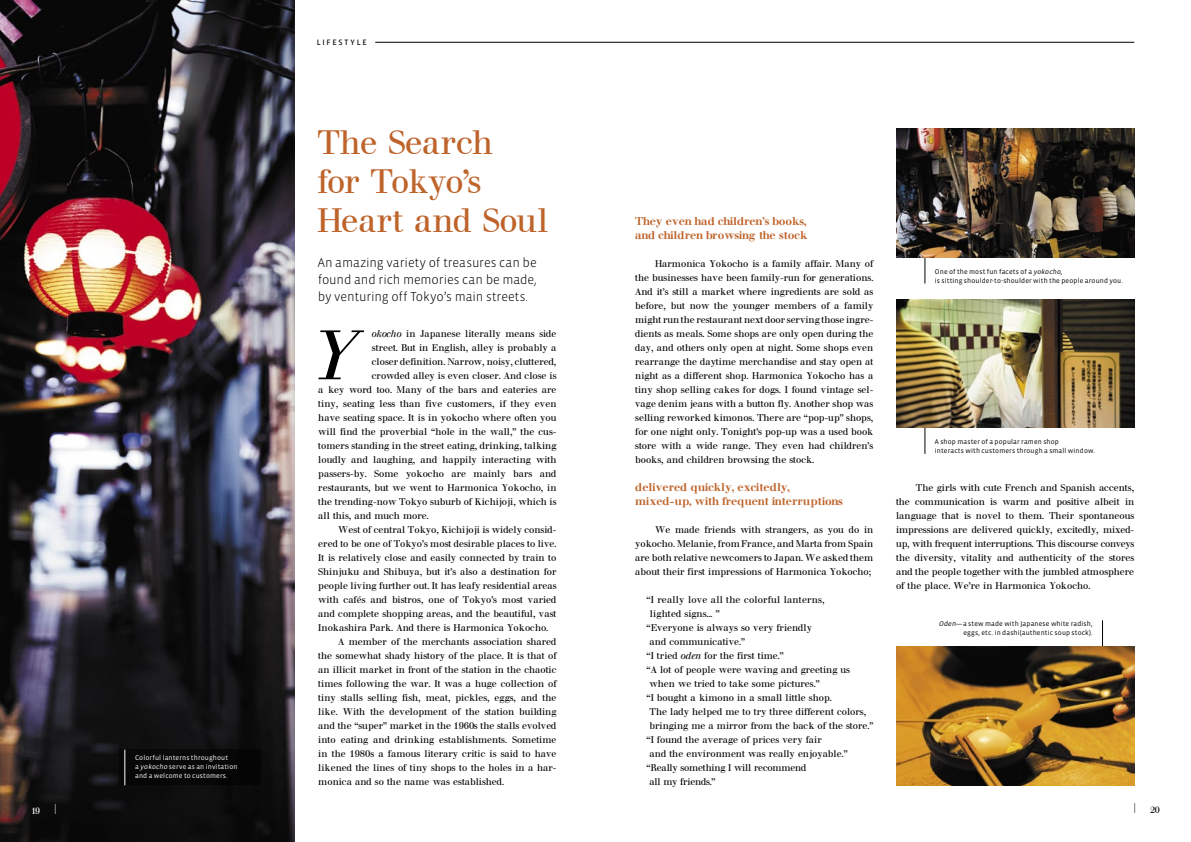
<style>
.page{position:relative;width:1191px;height:842px;background:#fff}
.page>*{position:absolute;margin:0;border:0;box-sizing:border-box;transform-origin:0 0}
.t1{font:italic 67.6px "Walbaum SSK";color:#000}
.t2{font:33px/39px "Walbaum SSK";letter-spacing:-.01em;color:#be632a}
.t3{font:14px "Walbaum SSK";color:#000;scale:.5 1}
.t4{font:300 13px/17px "Vista Sans";letter-spacing:-.01em;color:#000;text-align:justify}
.t5{font:700 11px/14px "Walbaum SSK";color:#be632a}
.t6{font:9.5px/14px "Walbaum SSK";color:#000;text-align:justify}
.t7{font:9.5px "Walbaum SSK";letter-spacing:.02em;color:#000}
.t8{font:9.5px "Walbaum SSK";letter-spacing:-.02em;color:#000}
.t9{font:9px "Walbaum SSK";color:#fff}
.t10{font:9px "Walbaum SSK";color:#000}
.t11{font:8px "Vista Sans Reg";letter-spacing:.22em;color:#000}
.t12{font:7px/9px "Vista Sans";letter-spacing:.02em;color:#000}
.t13{font:7px/9px "Vista Sans";letter-spacing:.02em;color:#fff}
.s1{font-style:italic}
.s2{font-size:14px}
</style>
<div class="page">
<img style="left:0;top:0;width:295px;height:842px">
<div style="left:119px;top:750px;width:142px;height:35px;background:#070707"></div>
<hr style="left:124px;top:750px;width:1px;height:35px;background:#fff">
<svg style="left:924px;top:428px;width:1px;height:26px"></svg>
<svg style="left:924px;top:258px;width:1px;height:25px"></svg>
<svg style="left:1102px;top:620px;width:1px;height:26px"></svg>
<img style="left:896px;top:129px;width:238px;height:129px">
<img style="left:896px;top:299px;width:238px;height:129px">
<hr style="left:375px;top:42px;width:759px;height:1px;background:#000">
<img style="left:896px;top:646px;width:238px;height:139px">
<p class="t13" style="left:135px;top:753px;width:104px">Colorful lanterns throughout<br>a <span class="s1">yokocho</span> serve as an invitation and a welcome to customers.</p>
<p class="t11" style="left:317px;top:38px;width:51px">LIFESTYLE</p>
<h2 class="t2" style="left:317px;top:123px;width:232px">The Search<br>for Tokyo’s<br>Heart and Soul</h2>
<h3 class="t4" style="left:318px;top:254px;width:220px">An amazing variety of treasures can be found and rich memories can be made, by venturing off Tokyo’s main streets.</h3>
<p class="t12" style="left:935px;top:267px;width:190px">One of the most fun facets of a <span class="s1">yokocho</span>,<br>is sitting shoulder-to-shoulder with the people around you.</p>
<p class="t5" style="left:635px;top:214px;width:174px">They even had children’s books, and children browsing the stock</p>
<p class="t6" style="left:635px;top:257px;width:240px;text-indent:20px">Harmonica Yokocho is a family affair. Many of the businesses have been family-run for generations.<br>And it’s still a market where ingredients are sold as before, but now the younger members of a family might run the restaurant next door serving those ingre&shy;dients as meals. Some shops are only open during the day, and others only open at night. Some shops even rearrange the daytime merchandise and stay open at night as a different shop. Harmonica Yokocho has a tiny shop selling cakes for dogs. I found vintage sel&shy;vage denim jeans with a button fly. Another shop was selling reworked kimonos. There are “pop-up” shops, for one night only. Tonight’s pop-up was a used book store with a wide range. They even had children’s books, and children browsing the stock.</p>
<p class="t5" style="left:635px;top:480px;width:209px">delivered quickly, excitedly, mixed-up, with frequent interruptions</p>
<p class="t6" style="left:635px;top:523px;width:240px;text-indent:20px">We made friends with strangers, as you do in yokocho. Melanie, from France, and Marta from Spain are both relative newcomers to Japan. We asked them about their first impressions of Harmonica Yokocho;</p>
<p class="t7" style="left:646px;top:594px;width:180px">“I really love all the colorful lanterns,</p>
<p class="t7" style="left:650px;top:608px;width:71px">lighted signs... ”</p>
<p class="t6" style="left:646px;top:621px;width:167px">“Everyone is always so very friendly</p>
<p class="t6" style="left:649px;top:635px;width:97px">and communicative.”</p>
<p class="t6" style="left:646px;top:649px;width:139px">“I tried <span class="s1">oden</span> for the first time.”</p>
<p class="t6" style="left:646px;top:663px;width:205px">“A lot of people were waving and greeting us</p>
<p class="t6" style="left:649px;top:677px;width:171px">when we tried to take some pictures.”</p>
<p class="t6" style="left:646px;top:691px;width:186px">“I bought a kimono in a small little shop.</p>
<p class="t6" style="left:649px;top:705px;width:218px">The lady helped me to try three different colors,</p>
<p class="t6" style="left:649px;top:719px;width:225px">bringing me a mirror from the back of the store.”</p>
<p class="t6" style="left:646px;top:733px;width:177px">“I found the average of prices very fair</p>
<p class="t6" style="left:649px;top:747px;width:199px">and the environment was really enjoyable.”</p>
<p class="t8" style="left:646px;top:762px;width:161px">“Really something I will recommend</p>
<p class="t8" style="left:649px;top:776px;width:68px">all my friends.”</p>
<h1 class="t1" style="left:318px;top:314px;width:49px">Y</h1>
<p class="t6" style="left:372px;top:327px;width:186px"><span class="s1">okocho</span> in Japanese literally means side</p>
<p class="t6" style="left:372px;top:341px;width:186px">street. But in English, alley is probably a</p>
<p class="t6" style="left:372px;top:355px;width:186px">closer definition. Narrow, noisy, cluttered,</p>
<p class="t6" style="left:372px;top:369px;width:186px">crowded alley is even closer. And close is</p>
<p class="t6" style="left:318px;top:383px;width:240px">a key word too. Many of the bars and eateries are</p>
<p class="t6" style="left:318px;top:397px;width:240px">tiny, seating less than five customers, if they even</p>
<p class="t6" style="left:318px;top:411px;width:240px">have seating space. It is in yokocho where often you</p>
<p class="t6" style="left:318px;top:425px;width:240px">will find the proverbial “hole in the wall,” the cus-</p>
<p class="t6" style="left:318px;top:439px;width:240px">tomers standing in the street eating, drinking, talking</p>
<p class="t6" style="left:318px;top:453px;width:240px">loudly and laughing, and happily interacting with</p>
<p class="t6" style="left:318px;top:467px;width:240px">passers-by. Some yokocho are mainly bars and</p>
<p class="t6" style="left:318px;top:481px;width:240px">restaurants, but we went to Harmonica Yokocho, in</p>
<p class="t6" style="left:318px;top:495px;width:240px">the trending-now Tokyo suburb of Kichijoji, which is</p>
<p class="t6" style="left:318px;top:509px;width:111px">all this, and much more.</p>
<p class="t6" style="left:338px;top:523px;width:220px">West of central Tokyo, Kichijoji is widely consid-</p>
<p class="t6" style="left:318px;top:537px;width:239px">ered to be one of Tokyo’s most desirable places to live.</p>
<p class="t6" style="left:318px;top:551px;width:240px">It is relatively close and easily connected by train to</p>
<p class="t6" style="left:318px;top:565px;width:240px">Shinjuku and Shibuya, but it’s also a destination for</p>
<p class="t6" style="left:318px;top:579px;width:240px">people living further out. It has leafy residential areas</p>
<p class="t6" style="left:318px;top:593px;width:240px">with cafés and bistros, one of Tokyo’s most varied</p>
<p class="t6" style="left:318px;top:607px;width:240px">and complete shopping areas, and the beautiful, vast</p>
<p class="t6" style="left:318px;top:621px;width:231px">Inokashira Park. And there is Harmonica Yokocho.</p>
<p class="t6" style="left:338px;top:635px;width:220px">A member of the merchants association shared</p>
<p class="t6" style="left:318px;top:649px;width:240px">the somewhat shady history of the place. It is that of</p>
<p class="t6" style="left:318px;top:663px;width:240px">an illicit market in front of the station in the chaotic</p>
<p class="t6" style="left:318px;top:677px;width:240px">times following the war. It was a huge collection of</p>
<p class="t6" style="left:318px;top:691px;width:240px">tiny stalls selling fish, meat, pickles, eggs, and the</p>
<p class="t6" style="left:318px;top:705px;width:240px">like. With the development of the station building</p>
<p class="t6" style="left:318px;top:719px;width:240px">and the “super” market in the 1960s the stalls evolved</p>
<p class="t6" style="left:318px;top:733px;width:240px">into eating and drinking establishments. Sometime</p>
<p class="t6" style="left:318px;top:747px;width:240px">in the 1980s a famous literary critic is said to have</p>
<p class="t6" style="left:318px;top:761px;width:240px">likened the lines of tiny shops to the holes in a har-</p>
<p class="t6" style="left:318px;top:775px;width:187px">monica and so the name was established.</p>
<p class="t12" style="left:935px;top:437px;width:162px">A shop master of a popular ramen shop<br>interacts with customers through a small window.</p>
<p class="t6" style="left:896px;top:481px;width:240px;text-indent:20px">The girls with cute French and Spanish accents, the communication is warm and positive albeit in language that is novel to them. Their spontaneous impressions are delivered quickly, excitedly, mixed&shy;up, with frequent interruptions. This discourse conveys the diversity, vitality and authenticity of the stores and the people together with the jumbled atmosphere of the place. We’re in Harmonica Yokocho.</p>
<p class="t12" style="left:938px;top:619px;width:155px;text-align:right"><span class="s1">Oden</span>—a stew made with Japanese white radish, eggs, etc. in dashi(authentic soup stock).</p>
<p class="t9" style="left:31px;top:805px;width:26px">19 <span class="s2">|</span></p>
<h3 class="t3" style="left:1134px;top:799px;width:4px">|</h3>
<p class="t10" style="left:1150px;top:804px;width:11px">20</p>
</div>
